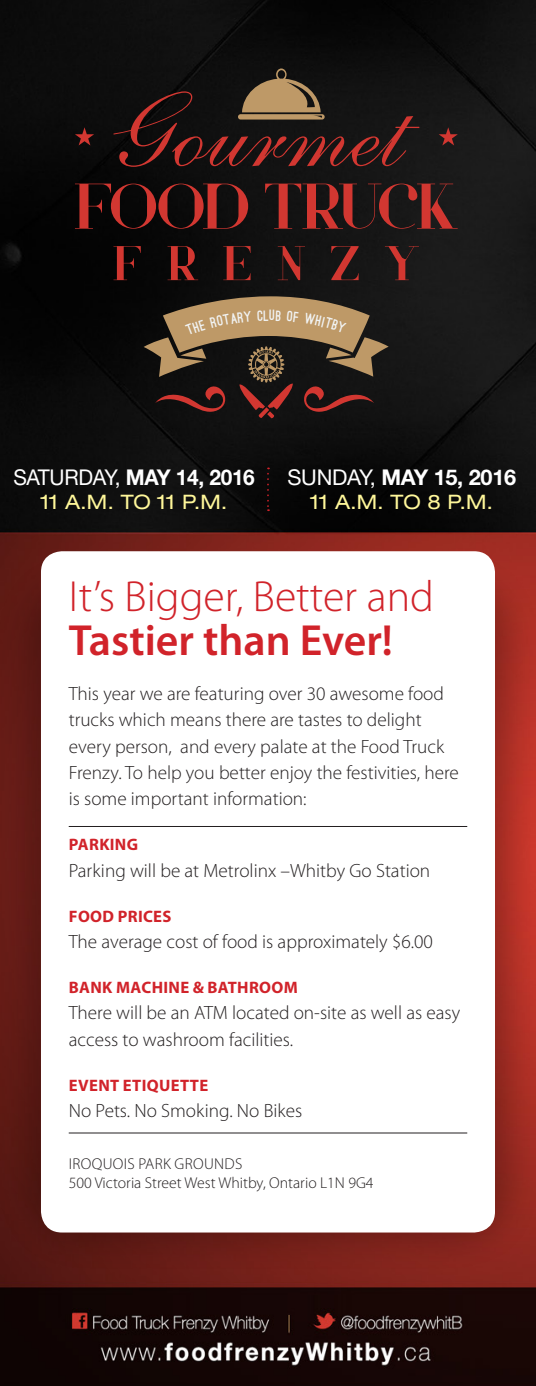
<style>
.page{position:relative;width:536px;height:1386px;background:#fff}
.page>*{position:absolute;margin:0;border:0;box-sizing:border-box;transform-origin:0 0}
.t1{font:300 43.75px/43.8px "Myriad Pro";color:#d1232a}
.t2{font:700 21.7px "Helvetica Neue LT Std";letter-spacing:-.015em;color:#fff;scale:.96 1}
.t3{font:700 21.7px "Helvetica Neue LT Std";letter-spacing:-.015em;color:#fff}
.t4{font:expanded 19.95px "Helvetica Neue LT Std";color:#fff79a}
.t5{font:300 19.25px/26.2px "Myriad Pro";color:#231f20}
.t6{font:700 16.62px "Myriad Pro";letter-spacing:.02em;color:#d1232a}
.t7{font:300 15.75px/19.2px "Myriad Pro";color:#231f20}
.s1{font-weight:400}
.s2{font-weight:600}
</style>
<div class="page">
<img style="left:0;top:0;width:536px;height:1386px">
<div style="left:0;top:548px;width:536px;height:726px;background:#231f20;opacity:.45"></div>
<div style="left:41px;top:551px;width:454px;height:682px;background:#fff;border-radius:21px"></div>
<hr style="left:69px;top:826px;width:398px;height:1px;background:#231f20">
<hr style="left:69px;top:1133px;width:398px;height:1px;background:#231f20">
<svg style="left:75px;top:184px;width:173px;height:45px;background:#451615"></svg>
<svg style="left:265px;top:184px;width:192px;height:45px;background:#52201e"></svg>
<svg style="left:113px;top:246px;width:28px;height:34px"></svg>
<svg style="left:167px;top:246px;width:31px;height:34px"></svg>
<svg style="left:223px;top:246px;width:27px;height:34px"></svg>
<svg style="left:278px;top:246px;width:27px;height:34px"></svg>
<svg style="left:331px;top:246px;width:27px;height:34px"></svg>
<svg style="left:385px;top:246px;width:34px;height:34px"></svg>
<svg style="left:113px;top:68px;width:306px;height:99px;background:#311f1a"></svg>
<svg style="left:75px;top:127px;width:19px;height:19px"></svg>
<svg style="left:438px;top:127px;width:19px;height:19px"></svg>
<svg style="left:267px;top:468px;width:2px;height:43px"></svg>
<svg style="left:144px;top:296px;width:244px;height:122px;background:#54402f"></svg>
<p class="t2" style="left:13px;top:464px;width:253px"><span class="s1">SATURDAY,</span> MAY 14, 2016</p>
<p class="t4" style="left:41px;top:489px;width:188px">11 A.M. TO 11 P.M.</p>
<p class="t3" style="left:287px;top:464px;width:230px"><span class="s1">SUNDAY,</span> MAY 15, 2016</p>
<p class="t4" style="left:310px;top:489px;width:184px">11 A.M. TO 8 P.M.</p>
<p class="t1" style="left:69px;top:576px;width:366px">It’s Bigger, Better and<br><span class="s2">Tastier than Ever!</span></p>
<p class="t5" style="left:69px;top:681px;width:391px">This year we are featuring over 30 awesome food trucks which means there are tastes to delight every person, and every palate at the Food Truck Frenzy. To help you better enjoy the festivities, here is some important information:</p>
<p class="t6" style="left:69px;top:835px;width:71px">PARKING</p>
<p class="t5" style="left:69px;top:857px;width:363px">Parking will be at Metrolinx –Whitby Go Station</p>
<p class="t6" style="left:69px;top:907px;width:104px">FOOD PRICES</p>
<p class="t5" style="left:69px;top:929px;width:365px">The average cost of food is approximately $6.00</p>
<p class="t6" style="left:69px;top:978px;width:230px">BANK MACHINE &amp; BATHROOM</p>
<p class="t5" style="left:69px;top:1000px;width:393px">There will be an ATM located on-site as well as easy access to washroom facilities.</p>
<p class="t6" style="left:69px;top:1076px;width:141px">EVENT ETIQUETTE</p>
<p class="t5" style="left:69px;top:1098px;width:235px">No Pets. No Smoking. No Bikes</p>
<p class="t7" style="left:69px;top:1155px;width:306px">IROQUOIS PARK GROUNDS<br>500 Victoria Street West Whitby, Ontario L1N 9G4</p>
</div>
